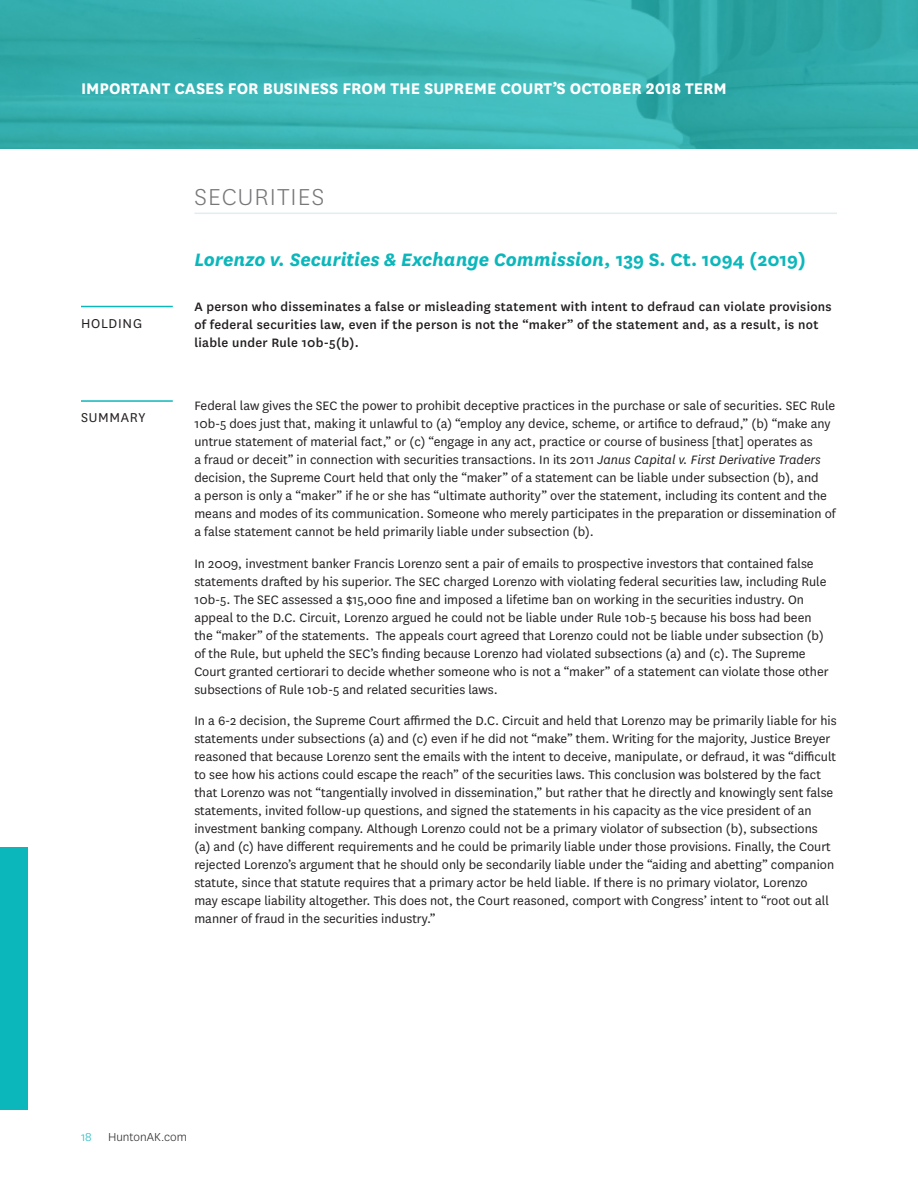
<style>
.page{position:relative;width:918px;height:1188px;background:#fff}
.page>*{position:absolute;margin:0;border:0;box-sizing:border-box;transform-origin:0 0}
._02__Head_Level_One{font:300 27px "National";letter-spacing:.04em;color:#77777a}
._02__Head_Level_One-2{font:italic 700 21px "National";color:#0cb7bb}
.t1{font:700 18px "National";color:#fff}
._03__Body{font:15px "National";letter-spacing:.05em;color:#231f20}
._03__Body-2{font:14.25px/18px "National";color:#231f20}
._03__Body-3{font:500 14.25px/18px "National";letter-spacing:.02em;color:#231f20}
.t2{font:300 13.5px "National";color:#231f20}
.s1{font-style:normal}
.s2{font-style:italic}
.s3{color:#0db7bc}
</style>
<div class="page">
<img style="left:0;top:0;width:918px;height:148px">
<div style="left:0;top:848px;width:28px;height:262px;background:#0cb7bb"></div>
<hr style="left:81px;top:306px;width:92px;height:1px;background:#0cb7bb">
<hr style="left:81px;top:400px;width:92px;height:2px;background:#0cb7bb">
<hr style="left:194px;top:213px;width:643px;height:1px;background:#e0eef3">
<p class="t1" style="left:81px;top:76px;width:647px">IMPORTANT CASES FOR BUSINESS FROM THE SUPREME COURT’S OCTOBER 2018 TERM</p>
<p class="_03__Body" style="left:81px;top:313px;width:63px">HOLDING</p>
<p class="_03__Body" style="left:81px;top:408px;width:66px">SUMMARY</p>
<p class="_02__Head_Level_One" style="left:194px;top:180px;width:131px">SECURITIES</p>
<p class="_02__Head_Level_One-2" style="left:194px;top:245px;width:613px">Lorenzo v. Securities &amp; Exchange Commission, <span class="s1">139 S. Ct. 1094 (2019)</span></p>
<p class="_03__Body-3" style="left:194px;top:297px;width:639px">A person who disseminates a false or misleading statement with intent to defraud can violate provisions of federal securities law, even if the person is not the “maker” of the statement and, as a result, is not liable under Rule 10b-5(b).</p>
<p class="_03__Body-2" style="left:194px;top:396px;width:643px">Federal law gives the SEC the power to prohibit deceptive practices in the purchase or sale of securities. SEC Rule 10b-5 does just that, making it unlawful to (a) “employ any device, scheme, or artifice to defraud,” (b) “make any untrue statement of material fact,” or (c) “engage in any act, practice or course of business [that] operates as<br>a fraud or deceit” in connection with securities transactions. In its 2011 <span class="s2">Janus Capital v. First Derivative Traders </span>decision, the Supreme Court held that only the “maker” of a statement can be liable under subsection (b), and<br>a person is only a “maker” if he or she has “ultimate authority” over the statement, including its content and the means and modes of its communication. Someone who merely participates in the preparation or dissemination of a false statement cannot be held primarily liable under subsection (b).</p>
<p class="_03__Body-2" style="left:194px;top:554px;width:636px">In 2009, investment banker Francis Lorenzo sent a pair of emails to prospective investors that contained false statements drafted by his superior. The SEC charged Lorenzo with violating federal securities law, including Rule 10b-5. The SEC assessed a $15,000 fine and imposed a lifetime ban on working in the securities industry. On appeal to the D.C. Circuit, Lorenzo argued he could not be liable under Rule 10b-5 because his boss had been the “maker” of the statements. The appeals court agreed that Lorenzo could not be liable under subsection (b) of the Rule, but upheld the SEC’s finding because Lorenzo had violated subsections (a) and (c). The Supreme Court granted certiorari to decide whether someone who is not a “maker” of a statement can violate those other subsections of Rule 10b-5 and related securities laws.</p>
<p class="_03__Body-2" style="left:194px;top:711px;width:644px">In a 6-2 decision, the Supreme Court affirmed the D.C. Circuit and held that Lorenzo may be primarily liable for his statements under subsections (a) and (c) even if he did not “make” them. Writing for the majority, Justice Breyer reasoned that because Lorenzo sent the emails with the intent to deceive, manipulate, or defraud, it was “difficult to see how his actions could escape the reach” of the securities laws. This conclusion was bolstered by the fact that Lorenzo was not “tangentially involved in dissemination,” but rather that he directly and knowingly sent false statements, invited follow-up questions, and signed the statements in his capacity as the vice president of an investment banking company. Although Lorenzo could not be a primary violator of subsection (b), subsections (a) and (c) have different requirements and he could be primarily liable under those provisions. Finally, the Court rejected Lorenzo’s argument that he should only be secondarily liable under the “aiding and abetting” companion statute, since that statute requires that a primary actor be held liable. If there is no primary violator, Lorenzo<br>may escape liability altogether. This does not, the Court reasoned, comport with Congress’ intent to “root out all manner of fraud in the securities industry.”</p>
<p class="t2" style="left:81px;top:1128px;width:107px"><span class="s3">18</span> HuntonAK.com</p>
</div>
